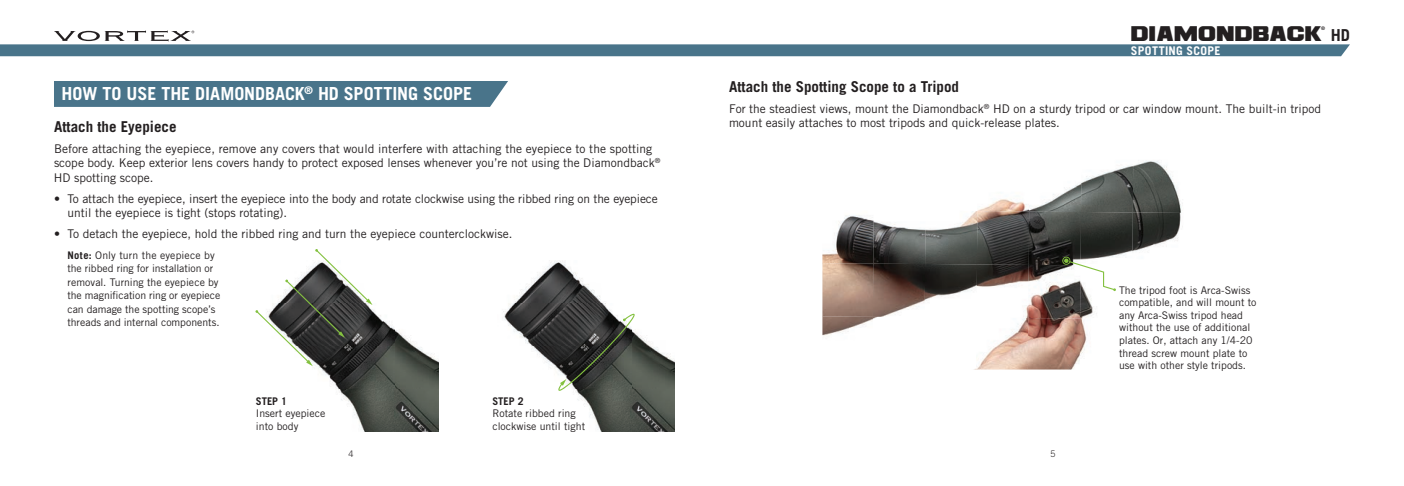
<style>
.page{position:relative;width:1404px;height:486px;background:#fff}
.page>*{position:absolute;margin:0;border:0;box-sizing:border-box;transform-origin:0 0}
.t1{font:700 18px "Trade Gothic LT Std";letter-spacing:-.005em;color:#fff}
.t2{font:16.5px "Ash";letter-spacing:.005em;color:#231f20}
.t3{font:700 16.5px "Trade Gothic LT Std";color:#231f20}
.Subheader{font:700 15px "Trade Gothic LT Std";color:#231f20}
.t4{font:12px/14.4px "Trade Gothic LT Std";color:#231f20}
.t5{font:700 12px "Trade Gothic LT Std";letter-spacing:.03em;color:#fff}
.Caption_Note{font:10.5px/12.6px "Trade Gothic LT Std";color:#231f20}
.t6{font:700 10.5px "Trade Gothic LT Std";color:#231f20}
.t7{font:300 9px "Trade Gothic LT Std";color:#231f20}
.t8{font:4.95px "Trade Gothic LT Std Bd Cn 20";color:#231f20}
.s1{font-weight:700}
</style>
<div class="page">
<svg style="left:0;top:31px;width:1350px;height:25px"></svg>
<div style="left:54px;top:81px;width:454px;height:26px;background:#49748a"></div>
<img style="left:318px;top:310px;width:121px;height:122px">
<svg style="left:255px;top:249px;width:118px;height:117px"></svg>
<img style="left:503px;top:261px;width:172px;height:171px">
<svg style="left:558px;top:314px;width:77px;height:77px;background:#454843"></svg>
<img style="left:978px;top:161px;width:205px;height:51px">
<img style="left:822px;top:210px;width:207px;height:53px">
<img style="left:1028px;top:212px;width:155px;height:106px">
<img style="left:822px;top:263px;width:207px;height:55px">
<img style="left:822px;top:316px;width:155px;height:54px">
<img style="left:976px;top:318px;width:111px;height:52px">
<svg style="left:1062px;top:257px;width:54px;height:34px"></svg>
<h2 class="t2" style="left:1131px;top:25px;width:193px">DIAMONDBACK</h2>
<p class="t8" style="left:1321px;top:25px;width:5px">®</p>
<h2 class="t3" style="left:1331px;top:25px;width:21px">HD</h2>
<p class="t1" style="left:62px;top:83px;width:412px">HOW TO USE THE DIAMONDBACK<sup>®</sup> HD SPOTTING SCOPE</p>
<p class="Subheader" style="left:54px;top:117px;width:124px">Attach the Eyepiece</p>
<p class="t4" style="left:54px;top:141px;width:608px">Before attaching the eyepiece, remove any covers that would interfere with attaching the eyepiece to the spotting scope body. Keep exterior lens covers handy to protect exposed lenses whenever you’re not using the Diamondback<sup>®<br></sup>HD spotting scope.</p>
<p class="t4" style="left:68px;top:191px;width:592px;text-indent:-14px">• To attach the eyepiece, insert the eyepiece into the body and rotate clockwise using the ribbed ring on the eyepiece until the eyepiece is tight (stops rotating).</p>
<p class="t4" style="left:54px;top:227px;width:460px">• To detach the eyepiece, hold the ribbed ring and turn the eyepiece counterclockwise.</p>
<p class="Caption_Note" style="left:68px;top:248px;width:154px;line-height:13.5px"><span class="s1">Note:</span> Only turn the eyepiece by the ribbed ring for installation or removal. Turning the eyepiece by the magnification ring or eyepiece can damage the spotting scope’s threads and internal components.</p>
<p class="t6" style="left:256px;top:394px;width:33px">STEP 1</p>
<p class="Caption_Note" style="left:256px;top:407px;width:71px">Insert eyepiece into body</p>
<p class="t6" style="left:492px;top:394px;width:33px">STEP 2</p>
<p class="Caption_Note" style="left:492px;top:407px;width:94px">Rotate ribbed ring clockwise until tight</p>
<p class="t5" style="left:1131px;top:43px;width:91px">SPOTTING SCOPE</p>
<p class="Subheader" style="left:729px;top:77px;width:232px">Attach the Spotting Scope to a Tripod</p>
<p class="t4" style="left:729px;top:101px;width:594px">For the steadiest views, mount the Diamondback<sup>®</sup> HD on a sturdy tripod or car window mount. The built-in tripod mount easily attaches to most tripods and quick-release plates.</p>
<p class="Caption_Note" style="left:1119px;top:284px;width:139px">The tripod foot is Arca-Swiss compatible, and will mount to any Arca-Swiss tripod head without the use of additional plates. Or, attach any 1/4-20 thread screw mount plate to use with other style tripods.</p>
<p class="t7" style="left:348px;top:448px;width:7px">4</p>
<p class="t7" style="left:1050px;top:448px;width:7px">5</p>
</div>
